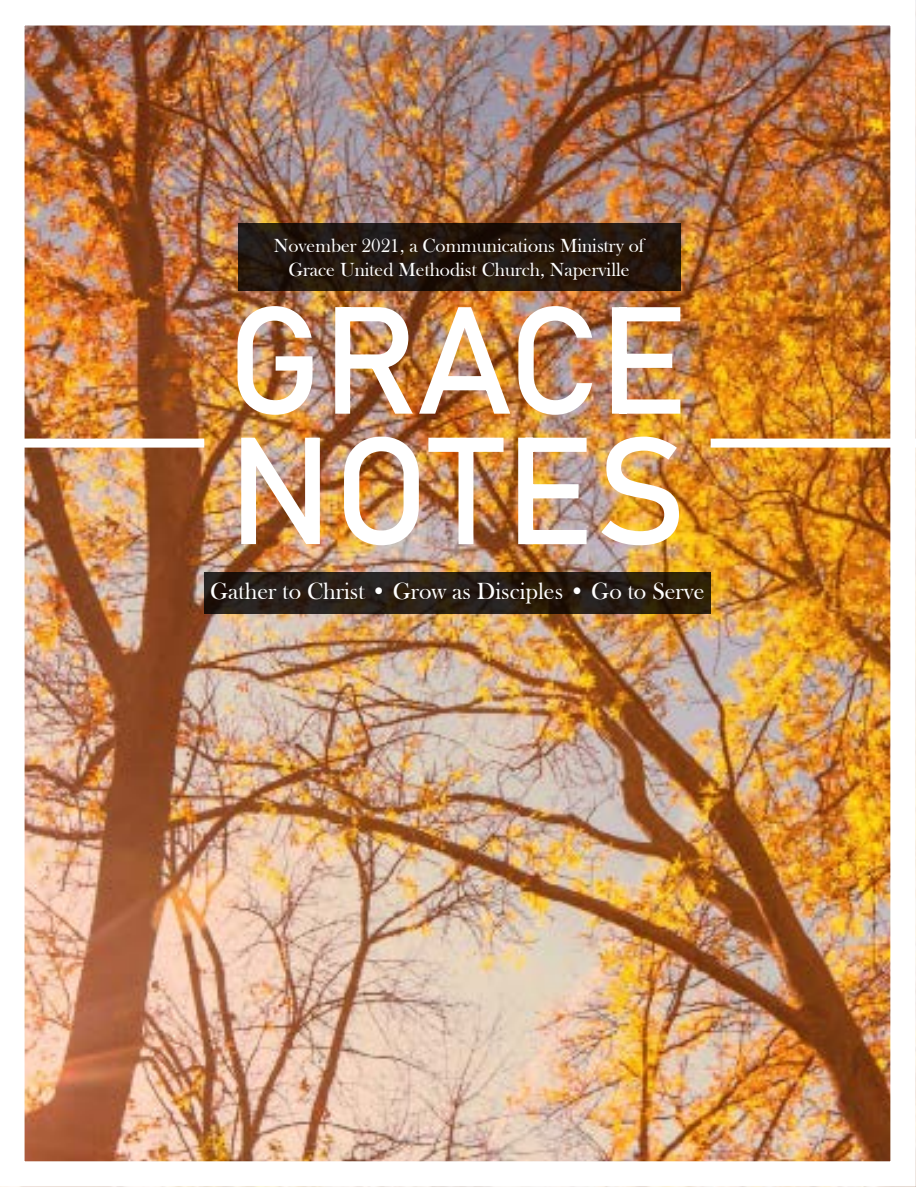
<style>
.page{position:relative;width:918px;height:1188px;background:#fff}
.page>*{position:absolute;margin:0;border:0;box-sizing:border-box;transform-origin:0 0}
.t1{font:150px/130.5px "Bahnschrift";letter-spacing:-.005em;color:#fff}
.t2{font:24px "Bask Old Face";color:#fff}
.t3{font:19.5px/23.4px "Bask Old Face";color:#fff;text-align:center}
</style>
<div class="page">
<img style="left:0;top:0;width:916px;height:1187px">
<svg style="left:238px;top:224px;width:442px;height:67px;background:#23160e"></svg>
<svg style="left:204px;top:572px;width:507px;height:41px;background:#271d13"></svg>
<div style="left:0;top:439px;width:204px;height:9px;background:#fff"></div>
<div style="left:711px;top:439px;width:207px;height:9px;background:#fff"></div>
<p class="t3" style="left:274px;top:234px;width:372px">November 2021, a Communications Ministry of<br>Grace United Methodist Church, Naperville</p>
<h1 class="t1" style="left:227px;top:295px;width:463px">GRACE<br>NOTES</h1>
<p class="t2" style="left:210px;top:577px;width:496px">Gather to Christ • Grow as Disciples • Go to Serve</p>
</div>
